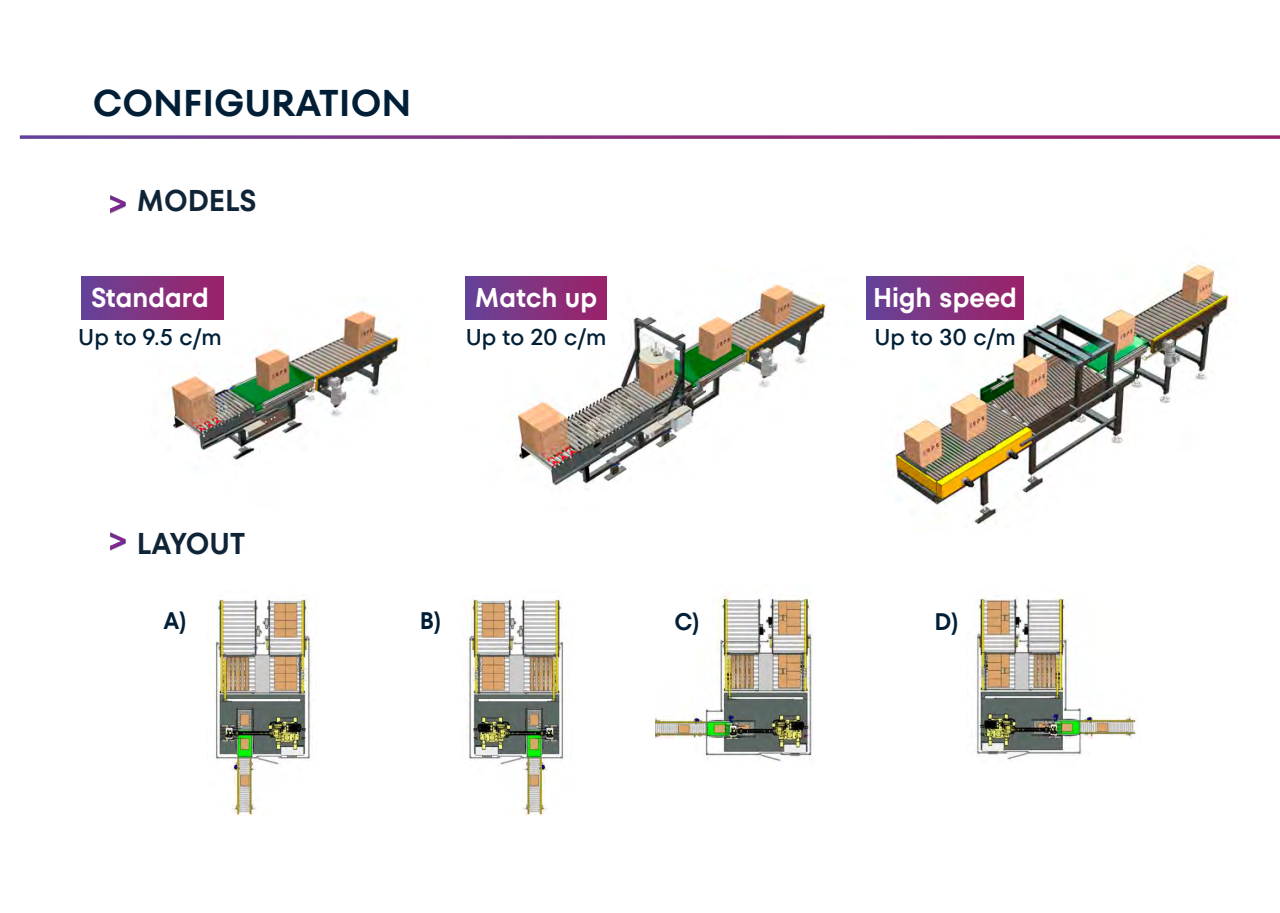
<style>
.page{position:relative;width:1280px;height:913px;background:#fff}
.page>*{position:absolute;margin:0;border:0;box-sizing:border-box;transform-origin:0 0}
.t1{font:600 37.1px "TT Fors Trial";color:#001f37}
.t2{font:600 29.93px "TT Fors Trial";color:#0f2537;scale:.95 1}
.t3{font:600 26.95px "TT Fors Trial";color:#fff;scale:.95 1}
.t4{font:600 23.8px "TT Fors Trial";color:#001f37;scale:.95 1}
.t5{font:500 22.75px "TT Fors Trial";color:#001f35}
</style>
<div class="page">
<img style="left:881px;top:262px;width:348px;height:263px">
<img style="left:470px;top:276px;width:359px;height:214px">
<img style="left:167px;top:295px;width:235px;height:165px">
<img style="left:655px;top:594px;width:157px;height:168px">
<img style="left:976px;top:594px;width:162px;height:166px">
<div style="left:81px;top:277px;width:142px;height:43px;background:linear-gradient(to right,#664398,#9d2268)"></div>
<div style="left:465px;top:277px;width:142px;height:43px;background:linear-gradient(to right,#664398,#9d2268)"></div>
<div style="left:866px;top:277px;width:158px;height:43px;background:linear-gradient(to right,#664398,#9d2268)"></div>
<svg style="left:20px;top:135px;width:1260px;height:4px;background:#94498c"></svg>
<img style="left:215px;top:597px;width:97px;height:219px">
<img style="left:467px;top:597px;width:97px;height:219px">
<svg style="left:110px;top:533px;width:15px;height:17px"></svg>
<img style="left:110px;top:201px;width:16px;height:13px">
<svg style="left:110px;top:195px;width:15px;height:17px"></svg>
<p class="t1" style="left:93px;top:81px;width:320px">CONFIGURATION</p>
<p class="t2" style="left:137px;top:182px;width:127px">MODELS</p>
<p class="t3" style="left:91px;top:281px;width:125px">Standard</p>
<p class="t5" style="left:78px;top:324px;width:145px">Up to 9.5 c/m</p>
<p class="t2" style="left:137px;top:525px;width:116px">LAYOUT</p>
<p class="t3" style="left:475px;top:281px;width:130px">Match up</p>
<p class="t5" style="left:466px;top:324px;width:142px">Up to 20 c/m</p>
<p class="t3" style="left:873px;top:281px;width:153px">High speed</p>
<p class="t5" style="left:874px;top:324px;width:143px">Up to 30 c/m</p>
<p class="t4" style="left:163px;top:606px;width:26px">A)</p>
<p class="t4" style="left:420px;top:606px;width:24px">B)</p>
<p class="t4" style="left:674px;top:607px;width:28px">C)</p>
<p class="t4" style="left:935px;top:607px;width:27px">D)</p>
</div>
